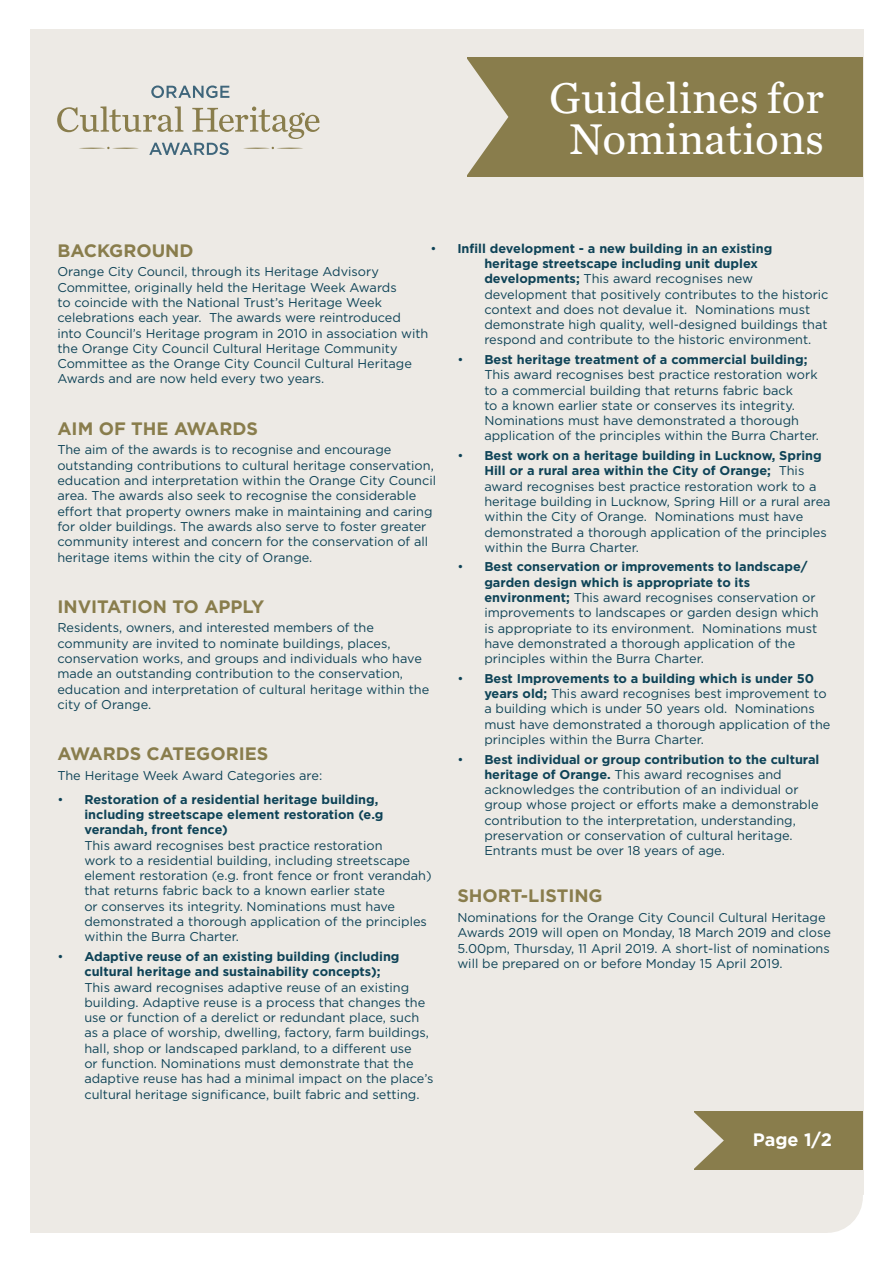
<style>
.page{position:relative;width:893px;height:1263px;background:#fff}
.page>*{position:absolute;margin:0;border:0;box-sizing:border-box;transform-origin:0 0}
.Main_heading{font:45px/40.5px "Chronicle Text G2";color:#fff;text-align:center}
.subhead{font:700 18px "Gotham";color:#897d4c}
.subhead-2{font:700 18px "Gotham";color:#fff}
.body{font:12.75px/15.3px "Gotham";color:#0e4357}
.s1{font-weight:700}
</style>
<div class="page">
<div style="left:30px;top:30px;width:833px;height:1203px;background:#edeae5"></div>
<svg style="left:832px;top:1201px;width:31px;height:32px"></svg>
<div style="left:468px;top:57px;width:395px;height:119px;background:#897d4c"></div>
<svg style="left:467px;top:57px;width:41px;height:119px"></svg>
<svg style="left:151px;top:86px;width:78px;height:12px"></svg>
<svg style="left:57px;top:106px;width:263px;height:49px"></svg>
<div style="left:694px;top:1111px;width:169px;height:59px;background:#897d4c"></div>
<svg style="left:694px;top:1112px;width:30px;height:57px"></svg>
<p class="Main_heading" style="left:549px;top:75px;width:276px">Guidelines for<br>Nominations</p>
<p class="body" style="left:484px;top:240px;width:346px;text-indent:-54px">• <span class="s1">Infill development - a new building in an existing heritage streetscape including unit duplex developments;</span> This award recognises new development that positively contributes to the historic context and does not devalue it. Nominations must demonstrate high quality, well-designed buildings that respond and contribute to the historic environment.</p>
<p class="body" style="left:484px;top:351px;width:336px;text-indent:-27px">• <span class="s1">Best heritage treatment of a commercial building; </span>This award recognises best practice restoration work to a commercial building that returns fabric back<br>to a known earlier state or conserves its integrity.<br>Nominations must have demonstrated a thorough application of the principles within the Burra Charter.</p>
<p class="body" style="left:484px;top:448px;width:348px;text-indent:-27px">• <span class="s1">Best work on a heritage building in Lucknow, Spring Hill or a rural area within the City of Orange;</span> This award recognises best practice restoration work to a heritage building in Lucknow, Spring Hill or a rural area within the City of Orange. Nominations must have demonstrated a thorough application of the principles within the Burra Charter.</p>
<p class="body" style="left:484px;top:559px;width:336px;text-indent:-27px">• <span class="s1">Best conservation or improvements to landscape/ garden design which is appropriate to its environment;</span> This award recognises conservation or improvements to landscapes or garden design which is appropriate to its environment. Nominations must have demonstrated a thorough application of the principles within the Burra Charter.</p>
<p class="body" style="left:484px;top:670px;width:348px;text-indent:-27px">• <span class="s1">Best Improvements to a building which is under 50 years old;</span> This award recognises best improvement to a building which is under 50 years old. Nominations must have demonstrated a thorough application of the principles within the Burra Charter.</p>
<p class="body" style="left:484px;top:751px;width:337px;text-indent:-27px">• <span class="s1">Best individual or group contribution to the cultural heritage of Orange.</span> This award recognises and acknowledges the contribution of an individual or group whose project or efforts make a demonstrable contribution to the interpretation, understanding, preservation or conservation of cultural heritage.<br>Entrants must be over 18 years of age.</p>
<p class="subhead" style="left:457px;top:884px;width:147px">SHORT-LISTING</p>
<p class="body" style="left:457px;top:909px;width:375px">Nominations for the Orange City Council Cultural Heritage Awards 2019 will open on Monday, 18 March 2019 and close 5.00pm, Thursday, 11 April 2019. A short-list of nominations will be prepared on or before Monday 15 April 2019.</p>
<p class="subhead" style="left:57px;top:238px;width:138px">BACKGROUND</p>
<p class="body" style="left:57px;top:264px;width:372px">Orange City Council, through its Heritage Advisory Committee, originally held the Heritage Week Awards<br>to coincide with the National Trust’s Heritage Week celebrations each year. The awards were reintroduced into Council’s Heritage program in 2010 in association with the Orange City Council Cultural Heritage Community Committee as the Orange City Council Cultural Heritage Awards and are now held every two years.</p>
<p class="subhead" style="left:57px;top:416px;width:202px">AIM OF THE AWARDS</p>
<p class="body" style="left:57px;top:442px;width:380px">The aim of the awards is to recognise and encourage outstanding contributions to cultural heritage conservation, education and interpretation within the Orange City Council area. The awards also seek to recognise the considerable effort that property owners make in maintaining and caring for older buildings. The awards also serve to foster greater community interest and concern for the conservation of all heritage items within the city of Orange.</p>
<p class="subhead" style="left:57px;top:594px;width:208px">INVITATION TO APPLY</p>
<p class="body" style="left:57px;top:620px;width:373px">Residents, owners, and interested members of the community are invited to nominate buildings, places, conservation works, and groups and individuals who have made an outstanding contribution to the conservation, education and interpretation of cultural heritage within the city of Orange.</p>
<p class="subhead" style="left:57px;top:742px;width:212px">AWARDS CATEGORIES</p>
<p class="body" style="left:57px;top:767px;width:266px">The Heritage Week Award Categories are:</p>
<p class="body" style="left:84px;top:791px;width:349px;text-indent:-27px">• <span class="s1">Restoration of a residential heritage building, including streetscape element restoration (e.g verandah, front fence)<br></span>This award recognises best practice restoration<br>work to a residential building, including streetscape element restoration (e.g. front fence or front verandah) that returns fabric back to a known earlier state<br>or conserves its integrity. Nominations must have demonstrated a thorough application of the principles within the Burra Charter.</p>
<p class="body" style="left:84px;top:948px;width:351px;text-indent:-27px">• <span class="s1">Adaptive reuse of an existing building (including cultural heritage and sustainability concepts);<br></span>This award recognises adaptive reuse of an existing building. Adaptive reuse is a process that changes the use or function of a derelict or redundant place, such as a place of worship, dwelling, factory, farm buildings, hall, shop or landscaped parkland, to a different use<br>or function. Nominations must demonstrate that the adaptive reuse has had a minimal impact on the place’s cultural heritage significance, built fabric and setting.</p>
<p class="subhead-2" style="left:753px;top:1127px;width:81px">Page 1/2</p>
</div>
